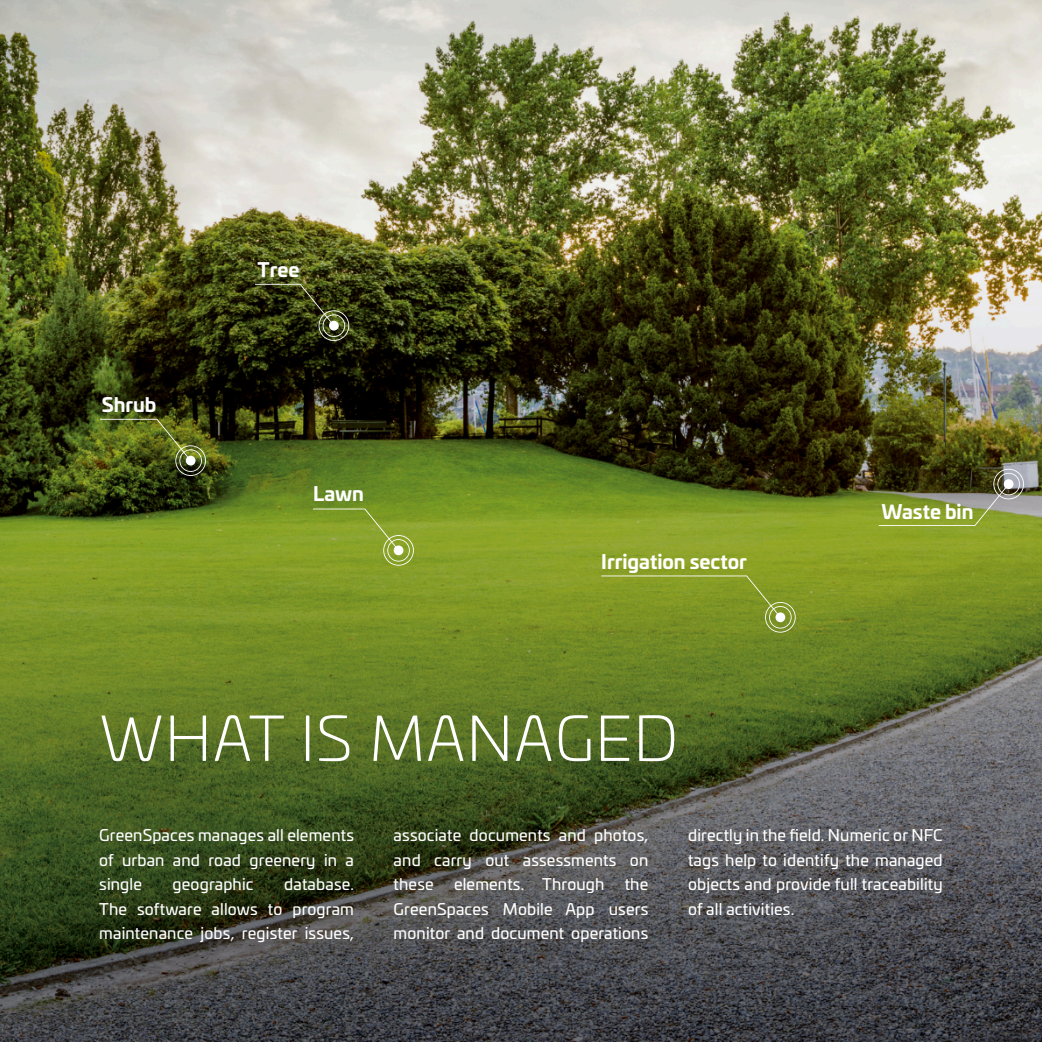
<style>
.page{position:relative;width:1042px;height:1042px;background:#fff}
.page>*{position:absolute;margin:0;border:0;box-sizing:border-box;transform-origin:0 0}
.t1{font:300 61.25px "Univia Pro";letter-spacing:.02em;color:#fff}
.t2{font:700 19.25px "Univia Pro";color:#fff}
.t3{font:15.75px/24.5px "Univia Pro";letter-spacing:.01em;color:#fff;text-align:justify}
</style>
<div class="page">
<img style="left:0;top:0;width:1042px;height:1042px">
<svg style="left:601px;top:575px;width:194px;height:57px"></svg>
<svg style="left:313px;top:508px;width:101px;height:58px"></svg>
<img style="left:100px;top:419px;width:106px;height:57px">
<svg style="left:878px;top:469px;width:146px;height:57px"></svg>
<svg style="left:255px;top:284px;width:94px;height:57px"></svg>
<p class="t2" style="left:102px;top:396px;width:56px">Shrub</p>
<p class="t2" style="left:258px;top:261px;width:44px">Tree</p>
<p class="t2" style="left:313px;top:486px;width:52px">Lawn</p>
<p class="t2" style="left:601px;top:553px;width:147px">Irrigation sector</p>
<h1 class="t1" style="left:99px;top:712px;width:580px">WHAT IS MANAGED</h1>
<p class="t2" style="left:881px;top:503px;width:94px">Waste bin</p>
<p class="t3" style="left:99px;top:824px;width:256px">GreenSpaces manages all elements of urban and road greenery in a single</p>
<p class="t3" style="left:173px;top:873px;width:82px">geographic</p>
<p class="t3" style="left:99px;top:873px;width:256px;text-indent:185px">database.<br>The software allows to program maintenance jobs, register issues,</p>
<p class="t3" style="left:394px;top:824px;width:256px">associate documents and photos, and carry out assessments on these</p>
<p class="t3" style="left:454px;top:873px;width:152px">elements. Through</p>
<p class="t3" style="left:394px;top:873px;width:256px;text-indent:231px">the GreenSpaces Mobile App users monitor and document operations</p>
<p class="t3" style="left:688px;top:824px;width:256px">directly in the field. Numeric or NFC tags help to identify the managed objects and provide full traceability of all activities.</p>
</div>
